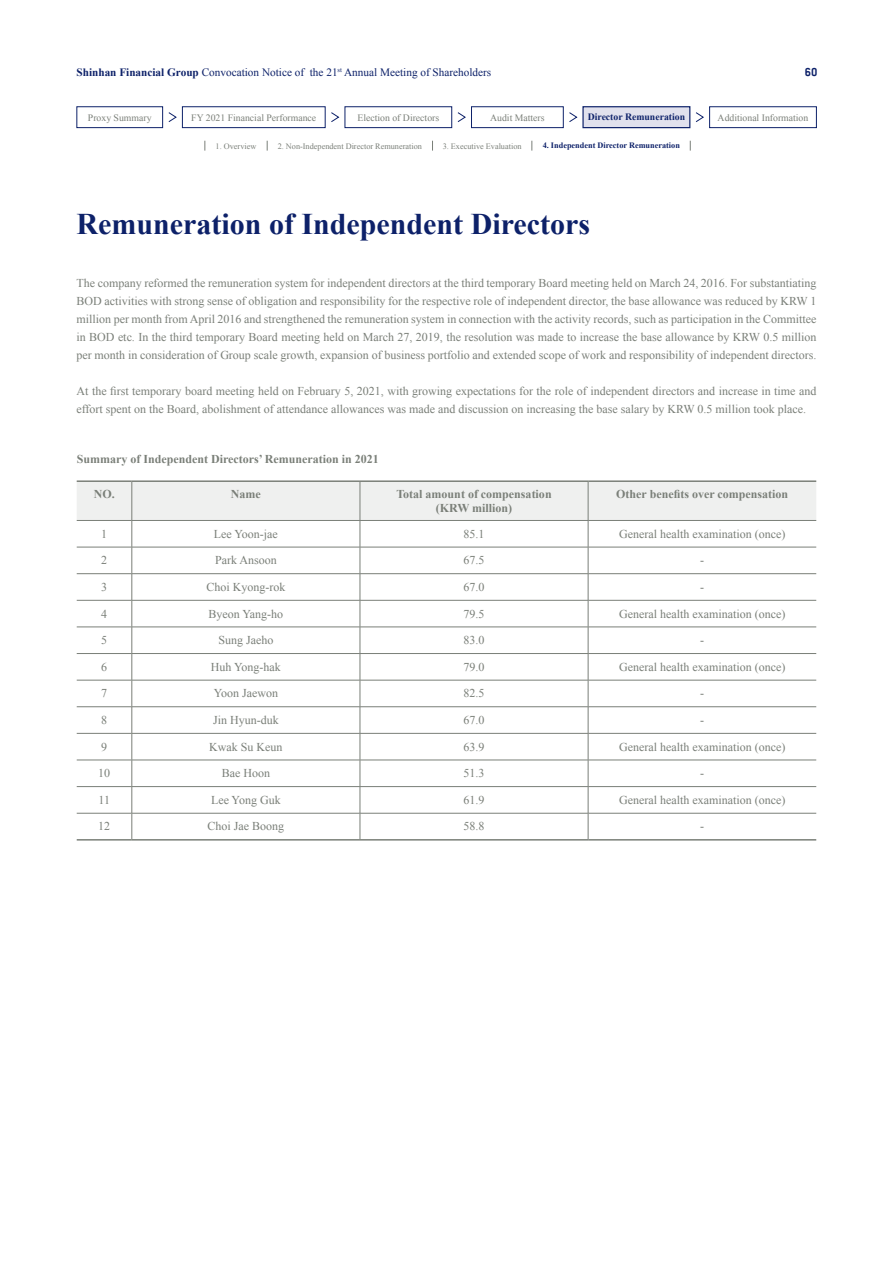
<style>
.page{position:relative;width:893px;height:1263px;background:#fff}
.page>*{position:absolute;margin:0;border:0;box-sizing:border-box;transform-origin:0 0}
.t1{font:700 30px "Times New Roman";color:#0d2169}
.t2{font:700 12.75px "Conduit ITC";color:#0d2169}
.t3{font:12px/18px "Times New Roman";color:#7a7f78;text-align:justify}
.t4{font:700 12px "Times New Roman";color:#7a7f78}
.t5{font:11.25px "Times New Roman";color:#0d2169}
.t6{font:9.75px "Times New Roman";color:#7a7f78}
.t7{font:700 9.75px "Times New Roman";color:#0d2169}
.t8{font:8.25px "Times New Roman";color:#7a7f78}
.t9{font:700 8.25px "Times New Roman";color:#0d2169}
.s1{font-weight:700}
</style>
<div class="page">
<hr style="left:77px;top:480px;width:55px;height:2px;background:#7a7f78">
<hr style="left:132px;top:480px;width:228px;height:2px;background:#7a7f78">
<hr style="left:360px;top:480px;width:228px;height:2px;background:#7a7f78">
<hr style="left:588px;top:480px;width:228px;height:2px;background:#7a7f78">
<hr style="left:77px;top:839px;width:55px;height:1px;background:#7a7f78">
<hr style="left:132px;top:839px;width:228px;height:1px;background:#7a7f78">
<hr style="left:360px;top:839px;width:228px;height:1px;background:#7a7f78">
<hr style="left:588px;top:839px;width:228px;height:1px;background:#7a7f78">
<svg style="left:77px;top:481px;width:739px;height:358px"></svg>
<div style="left:77px;top:107px;width:86px;height:21px;background:#fff;border:1px solid #0d2169"></div>
<div style="left:345px;top:107px;width:107px;height:21px;background:#fff;border:1px solid #0d2169"></div>
<div style="left:582px;top:106px;width:108px;height:22px;background:#e1e1ed;border:1px solid #0d2169"></div>
<div style="left:182px;top:107px;width:143px;height:21px;background:#fff;border:1px solid #0d2169"></div>
<div style="left:471px;top:107px;width:92px;height:21px;background:#fff;border:1px solid #0d2169"></div>
<div style="left:709px;top:107px;width:108px;height:21px;background:#fff;border:1px solid #0d2169"></div>
<svg style="left:168px;top:112px;width:9px;height:10px"></svg>
<svg style="left:331px;top:112px;width:8px;height:10px"></svg>
<svg style="left:457px;top:112px;width:9px;height:10px"></svg>
<svg style="left:569px;top:112px;width:8px;height:10px"></svg>
<svg style="left:695px;top:112px;width:9px;height:10px"></svg>
<p class="t5" style="left:77px;top:64px;width:416px"><span class="s1">Shinhan Financial Group</span> Convocation Notice of the 21<sup>st</sup> Annual Meeting of Shareholders</p>
<p class="t2" style="left:805px;top:65px;width:14px">60</p>
<p class="t6" style="left:88px;top:110px;width:65px">Proxy Summary</p>
<p class="t6" style="left:191px;top:110px;width:127px">FY 2021 Financial Performance</p>
<p class="t6" style="left:357px;top:110px;width:83px">Election of Directors</p>
<p class="t6" style="left:490px;top:110px;width:56px">Audit Matters</p>
<p class="t7" style="left:588px;top:110px;width:99px">Director Remuneration</p>
<p class="t6" style="left:718px;top:110px;width:92px">Additional Information</p>
<p class="t8" style="left:216px;top:140px;width:42px">1. Overview</p>
<p class="t8" style="left:278px;top:140px;width:146px">2. Non-Independent Director Remuneration</p>
<p class="t8" style="left:443px;top:140px;width:80px">3. Executive Evaluation</p>
<p class="t9" style="left:543px;top:140px;width:139px">4. Independent Director Remuneration</p>
<p class="t1" style="left:77px;top:202px;width:515px">Remuneration of Independent Directors</p>
<p class="t3" style="left:77px;top:273px;width:741px">The company reformed the remuneration system for independent directors at the third temporary Board meeting held on March 24, 2016. For substantiating BOD activities with strong sense of obligation and responsibility for the respective role of independent director, the base allowance was reduced by KRW 1 million per month from April 2016 and strengthened the remuneration system in connection with the activity records, such as participation in the Committee in BOD etc. In the third temporary Board meeting held on March 27, 2019, the resolution was made to increase the base allowance by KRW 0.5 million per month in consideration of Group scale growth, expansion of business portfolio and extended scope of work and responsibility of independent directors.</p>
<p class="t3" style="left:77px;top:381px;width:741px">At the first temporary board meeting held on February 5, 2021, with growing expectations for the role of independent directors and increase in time and effort spent on the Board, abolishment of attendance allowances was made and discussion on increasing the base salary by KRW 0.5 million took place.</p>
<p class="t4" style="left:77px;top:451px;width:304px">Summary of Independent Directors’ Remuneration in 2021</p>
<p class="t4" style="left:94px;top:485px;width:23px">NO.</p>
<p class="t4" style="left:231px;top:485px;width:31px">Name</p>
<p class="t4" style="left:396px;top:485px;width:157px">Total amount of compensation</p>
<p class="t4" style="left:436px;top:499px;width:78px">(KRW million)</p>
<p class="t4" style="left:616px;top:485px;width:173px">Other benefits over compensation</p>
<p class="t3" style="left:101px;top:524px;width:7px">1</p>
<p class="t3" style="left:214px;top:524px;width:65px">Lee Yoon-jae</p>
<p class="t3" style="left:464px;top:524px;width:22px">85.1</p>
<p class="t3" style="left:619px;top:524px;width:168px">General health examination (once)</p>
<p class="t3" style="left:101px;top:551px;width:7px">2</p>
<p class="t3" style="left:215px;top:551px;width:63px">Park Ansoon</p>
<p class="t3" style="left:464px;top:551px;width:22px">67.5</p>
<p class="t3" style="left:700px;top:551px;width:5px">-</p>
<p class="t3" style="left:101px;top:577px;width:7px">3</p>
<p class="t3" style="left:206px;top:577px;width:80px">Choi Kyong-rok</p>
<p class="t3" style="left:464px;top:577px;width:22px">67.0</p>
<p class="t3" style="left:700px;top:577px;width:5px">-</p>
<p class="t3" style="left:101px;top:604px;width:7px">4</p>
<p class="t3" style="left:209px;top:604px;width:76px">Byeon Yang-ho</p>
<p class="t3" style="left:464px;top:604px;width:22px">79.5</p>
<p class="t3" style="left:619px;top:604px;width:168px">General health examination (once)</p>
<p class="t3" style="left:101px;top:631px;width:7px">5</p>
<p class="t3" style="left:218px;top:631px;width:56px">Sung Jaeho</p>
<p class="t3" style="left:464px;top:631px;width:22px">83.0</p>
<p class="t3" style="left:700px;top:631px;width:5px">-</p>
<p class="t3" style="left:101px;top:657px;width:7px">6</p>
<p class="t3" style="left:211px;top:657px;width:72px">Huh Yong-hak</p>
<p class="t3" style="left:464px;top:657px;width:22px">79.0</p>
<p class="t3" style="left:619px;top:657px;width:168px">General health examination (once)</p>
<p class="t3" style="left:101px;top:684px;width:7px">7</p>
<p class="t3" style="left:214px;top:684px;width:66px">Yoon Jaewon</p>
<p class="t3" style="left:464px;top:684px;width:22px">82.5</p>
<p class="t3" style="left:700px;top:684px;width:5px">-</p>
<p class="t3" style="left:101px;top:710px;width:7px">8</p>
<p class="t3" style="left:213px;top:710px;width:67px">Jin Hyun-duk</p>
<p class="t3" style="left:464px;top:710px;width:22px">67.0</p>
<p class="t3" style="left:700px;top:710px;width:5px">-</p>
<p class="t3" style="left:101px;top:737px;width:7px">9</p>
<p class="t3" style="left:209px;top:737px;width:75px">Kwak Su Keun</p>
<p class="t3" style="left:464px;top:737px;width:22px">63.9</p>
<p class="t3" style="left:619px;top:737px;width:168px">General health examination (once)</p>
<p class="t3" style="left:98px;top:764px;width:13px">10</p>
<p class="t3" style="left:222px;top:764px;width:50px">Bae Hoon</p>
<p class="t3" style="left:464px;top:764px;width:22px">51.3</p>
<p class="t3" style="left:700px;top:764px;width:5px">-</p>
<p class="t3" style="left:98px;top:790px;width:13px">11</p>
<p class="t3" style="left:211px;top:790px;width:71px">Lee Yong Guk</p>
<p class="t3" style="left:464px;top:790px;width:22px">61.9</p>
<p class="t3" style="left:619px;top:790px;width:168px">General health examination (once)</p>
<p class="t3" style="left:98px;top:817px;width:13px">12</p>
<p class="t3" style="left:208px;top:817px;width:78px">Choi Jae Boong</p>
<p class="t3" style="left:464px;top:817px;width:22px">58.8</p>
<p class="t3" style="left:700px;top:817px;width:5px">-</p>
</div>
